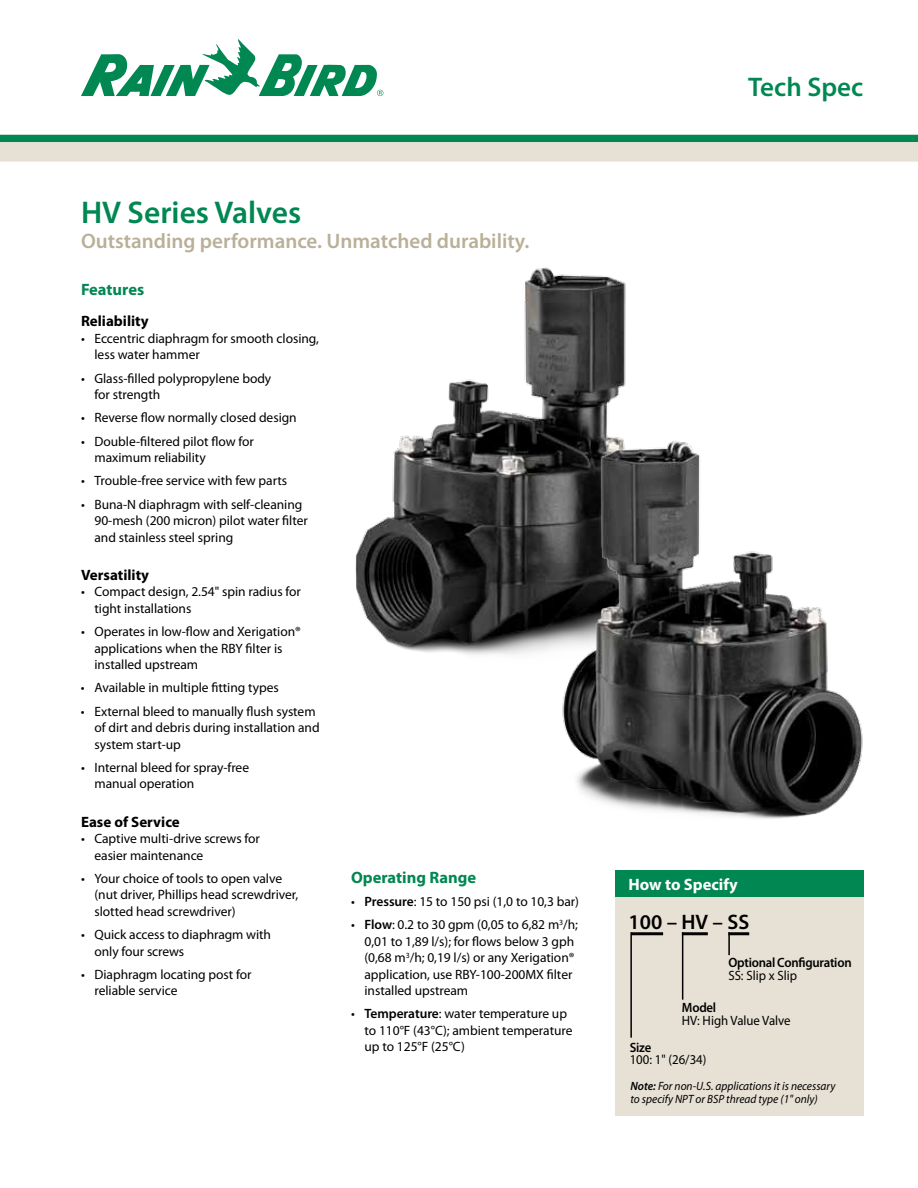
<style>
.page{position:relative;width:918px;height:1188px;background:#fff}
.page>*{position:absolute;margin:0;border:0;box-sizing:border-box;transform-origin:0 0}
.t1{font:600 31.5px "Myriad Pro";color:#008752}
.t2{font:600 27px "Myriad Pro";color:#008752}
.t3{font:600 21px "Myriad Pro";color:#b9b098}
.t4{font:600 21px "Myriad Pro";color:#000}
.t5{font:700 16.5px "Myriad Pro";color:#008752}
.t6{font:700 16.5px "Myriad Pro";color:#fff}
.t7{font:700 15px "Myriad Pro";color:#000}
.t8{font:13.5px/16.5px "Myriad Pro";letter-spacing:-.005em;color:#000}
.t9{font:13.5px "Myriad Pro";letter-spacing:-.005em;color:#000;scale:.95 1}
.t10{font:600 13.5px "Myriad Pro";letter-spacing:-.02em;color:#000;scale:.95 1}
.t11{font:italic 12px/12.8px "Myriad Pro";color:#000;scale:.95 1}
.s1{font-weight:600}
</style>
<div class="page">
<svg style="left:81px;top:39px;width:302px;height:57px"></svg>
<div style="left:0;top:135px;width:918px;height:7px;background:#008752"></div>
<img style="left:355px;top:267px;width:271px;height:388px">
<img style="left:517px;top:426px;width:346px;height:393px">
<div style="left:0;top:142px;width:918px;height:20px;background:#e7e1d5"></div>
<div style="left:615px;top:870px;width:249px;height:246px;background:#e7e1d5"></div>
<div style="left:615px;top:870px;width:249px;height:27px;background:#008752"></div>
<hr style="left:631px;top:932px;width:32px;height:3px;background:#000">
<hr style="left:682px;top:932px;width:26px;height:3px;background:#000">
<hr style="left:728px;top:932px;width:21px;height:3px;background:#000">
<hr style="left:630px;top:932px;width:2px;height:106px;background:#000">
<hr style="left:682px;top:932px;width:1px;height:68px;background:#000">
<hr style="left:728px;top:932px;width:2px;height:23px;background:#000">
<h1 class="t1" style="left:81px;top:192px;width:222px">HV Series Valves</h1>
<h3 class="t3" style="left:81px;top:228px;width:450px">Outstanding performance. Unmatched durability.</h3>
<p class="t5" style="left:81px;top:279px;width:65px">Features</p>
<p class="t7" style="left:81px;top:312px;width:69px">Reliability</p>
<p class="t8" style="left:94px;top:330px;width:226px;text-indent:-14px">• Eccentric diaphragm for smooth closing, less water hammer</p>
<p class="t8" style="left:94px;top:370px;width:178px;text-indent:-14px">• Glass-filled polypropylene body for strength</p>
<p class="t8" style="left:81px;top:410px;width:217px">• Reverse flow normally closed design</p>
<p class="t8" style="left:94px;top:433px;width:161px;text-indent:-14px">• Double-filtered pilot flow for maximum reliability</p>
<p class="t8" style="left:81px;top:473px;width:208px">• Trouble-free service with few parts</p>
<p class="t8" style="left:94px;top:496px;width:215px;text-indent:-14px">• Buna-N diaphragm with self‑cleaning<br>90‑mesh (200 micron) pilot water filter and stainless steel spring</p>
<p class="t7" style="left:81px;top:565px;width:70px">Versatility</p>
<p class="t8" style="left:94px;top:584px;width:208px;text-indent:-14px">• Compact design, 2.54" spin radius for tight installations</p>
<p class="t8" style="left:94px;top:624px;width:208px;text-indent:-13px">• Operates in low-flow and Xerigation® applications when the RBY filter is installed upstream</p>
<p class="t8" style="left:81px;top:680px;width:199px">• Available in multiple fitting types</p>
<p class="t8" style="left:94px;top:703px;width:227px;text-indent:-14px">• External bleed to manually flush system of dirt and debris during installation and system start-up</p>
<p class="t8" style="left:95px;top:759px;width:156px;text-indent:-14px">• Internal bleed for spray-free manual operation</p>
<p class="t7" style="left:81px;top:812px;width:100px">Ease of Service</p>
<p class="t8" style="left:95px;top:831px;width:167px;text-indent:-14px">• Captive multi-drive screws for easier maintenance</p>
<p class="t8" style="left:95px;top:870px;width:205px;text-indent:-14px">• Your choice of tools to open valve (nut driver, Phillips head screwdriver, slotted head screwdriver)</p>
<p class="t8" style="left:95px;top:927px;width:178px;text-indent:-14px">• Quick access to diaphragm with only four screws</p>
<p class="t8" style="left:95px;top:966px;width:159px;text-indent:-14px">• Diaphragm locating post for reliable service</p>
<p class="t5" style="left:351px;top:866px;width:127px">Operating Range</p>
<p class="t8" style="left:351px;top:893px;width:230px">• <span class="s1">Pressure</span>: 15 to 150 psi (1,0 to 10,3 bar)</p>
<p class="t8" style="left:364px;top:917px;width:215px;text-indent:-13px">• <span class="s1">Flow</span>: 0.2 to 30 gpm (0,05 to 6,82 m<sup>3</sup>/h; 0,01 to 1,89 l/s); for flows below 3 gph (0,68 m<sup>3</sup>/h; 0,19 l/s) or any Xerigation® application, use RBY-100-200MX filter installed upstream</p>
<p class="t8" style="left:365px;top:1006px;width:210px;text-indent:-14px">• <span class="s1">Temperature</span>: water temperature up to 110°F (43°C); ambient temperature up to 125°F (25°C)</p>
<h2 class="t2" style="left:748px;top:70px;width:117px">Tech Spec</h2>
<p class="t6" style="left:629px;top:874px;width:111px">How to Specify</p>
<h3 class="t4" style="left:629px;top:909px;width:122px">100 – HV – SS</h3>
<p class="t10" style="left:728px;top:954px;width:131px">Optional Configuration</p>
<p class="t9" style="left:728px;top:968px;width:74px">SS: Slip x Slip</p>
<p class="t10" style="left:682px;top:999px;width:38px">Model</p>
<p class="t9" style="left:682px;top:1013px;width:116px">HV: High Value Valve</p>
<p class="t10" style="left:630px;top:1039px;width:24px">Size</p>
<p class="t9" style="left:630px;top:1053px;width:82px">100: 1" (26/34)</p>
<p class="t11" style="left:630px;top:1080px;width:217px"><span class="s1">Note:</span> For non-U.S. applications it is necessary to specify NPT or BSP thread type (1" only)</p>
</div>
